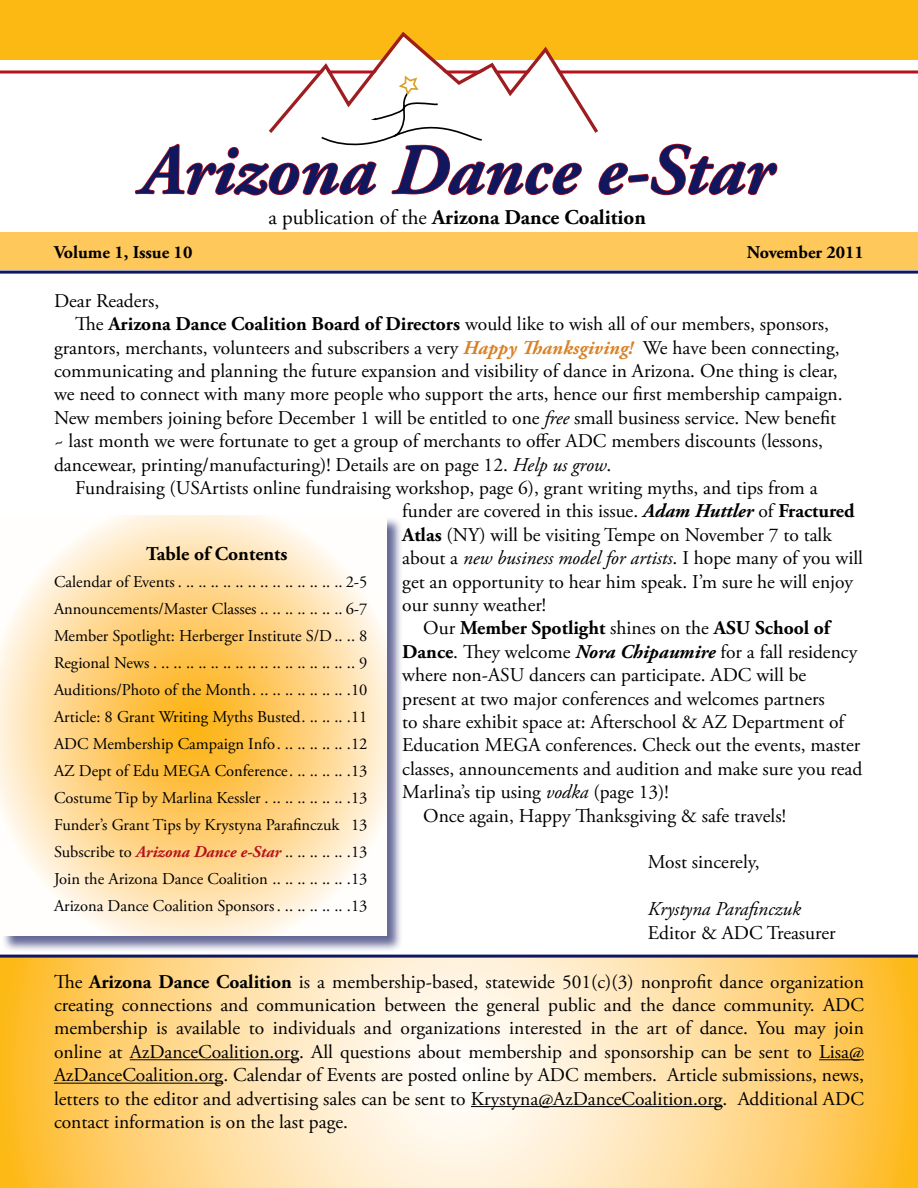
<style>
.page{position:relative;width:918px;height:1188px;background:#fff}
.page>*{position:absolute;margin:0;border:0;box-sizing:border-box;transform-origin:0 0}
.t1{font:italic 700 72px "Adobe Garamond Pro";color:#11175e}
.t2{font:700 21px "Adobe Garamond Pro";color:#000}
.t3{font:19.5px/23.4px "Adobe Garamond Pro";color:#000;text-align:justify}
.t4{font:italic 19.5px "Adobe Garamond Pro";color:#000}
.t5{font:700 19.5px "Adobe Garamond Pro";color:#000}
.t6{font:700 18px "Adobe Garamond Pro";color:#000}
.t7{font:16.5px/27px "Adobe Garamond Pro";color:#000;text-align:justify}
.s1{font-weight:400}
.s2{font-weight:700}
.s3{font-weight:700;font-style:italic;color:#d88228}
.s4{font-style:italic}
.s5{font-weight:700;font-style:italic}
.s6{font-style:normal}
.s7{font-weight:700;font-style:italic;color:#b5121b}
</style>
<div class="page">
<svg style="left:0;top:70px;width:918px;height:4px"></svg>
<svg style="left:0;top:958px;width:918px;height:230px;background:#fedd9b"></svg>
<div style="left:0;top:0;width:918px;height:59px;background:#fdb913"></div>
<div style="left:0;top:232px;width:918px;height:38px;background:#ffc85b"></div>
<hr style="left:130px;top:1059px;width:169px;height:1px;background:#000">
<hr style="left:819px;top:1059px;width:45px;height:1px;background:#000">
<hr style="left:54px;top:1083px;width:169px;height:1px;background:#000">
<hr style="left:471px;top:1106px;width:252px;height:1px;background:#000">
<hr style="left:0;top:271px;width:918px;height:3px;background:#11175e">
<hr style="left:0;top:955px;width:918px;height:3px;background:#11175e">
<svg style="left:134px;top:31px;width:644px;height:243px"></svg>
<div style="left:1px;top:516px;width:402px;height:436px;background:#11175e;opacity:.65"></div>
<svg style="left:1px;top:516px;width:385px;height:420px;background:#fedfa5"></svg>
<h1 class="t1" style="left:141px;top:129px;width:633px">Arizona Dance e-Star</h1>
<p class="t2" style="left:268px;top:205px;width:379px"><span class="s1">a publication of the</span> Arizona Dance Coalition</p>
<p class="t6" style="left:54px;top:241px;width:140px">Volume 1, Issue 10</p>
<p class="t6" style="left:747px;top:241px;width:119px">November 2011</p>
<p class="t3" style="left:54px;top:290px;width:107px">Dear Readers,</p>
<p class="t3" style="left:75px;top:313px;width:756px">The <span class="s2">Arizona Dance Coalition Board of Directors</span> would like to wish all of our members, sponsors,</p>
<p class="t3" style="left:54px;top:336px;width:787px">grantors, merchants, volunteers and subscribers a very <span class="s3">Happy Thanksgiving!</span> We have been connecting,</p>
<p class="t3" style="left:54px;top:360px;width:785px">communicating and planning the future expansion and visibility of dance in Arizona. One thing is clear,</p>
<p class="t3" style="left:54px;top:383px;width:790px">we need to connect with many more people who support the arts, hence our first membership campaign.</p>
<p class="t3" style="left:54px;top:407px;width:784px">New members joining before December 1 will be entitled to one <span class="s4">free</span> small business service. New benefit</p>
<p class="t3" style="left:54px;top:430px;width:771px">~ last month we were fortunate to get a group of merchants to offer ADC members discounts (lessons,</p>
<p class="t3" style="left:54px;top:453px;width:559px">dancewear, printing/manufacturing)! Details are on page 12. <span class="s4">Help us grow</span>.</p>
<p class="t3" style="left:75px;top:477px;width:744px">Fundraising (USArtists online fundraising workshop, page 6), grant writing myths, and tips from a</p>
<p class="t3" style="left:402px;top:500px;width:454px">funder are covered in this issue. <span class="s5">Adam Huttler</span> of <span class="s2">Fractured</span></p>
<p class="t3" style="left:402px;top:524px;width:431px"><span class="s2">Atlas</span> (NY) will be visiting Tempe on November 7 to talk</p>
<p class="t4" style="left:402px;top:546px;width:462px"><span class="s6">about a</span> new business model for artists<span class="s6">. I hope many of you will</span></p>
<p class="t3" style="left:402px;top:570px;width:452px">get an opportunity to hear him speak. I’m sure he will enjoy</p>
<p class="t3" style="left:402px;top:594px;width:145px">our sunny weather!</p>
<p class="t5" style="left:423px;top:617px;width:408px"><span class="s1">Our</span> Member Spotlight <span class="s1">shines on the</span> ASU School of</p>
<p class="t3" style="left:402px;top:641px;width:456px"><span class="s2">Dance</span>. They welcome <span class="s5">Nora Chipaumire</span> for a fall residency</p>
<p class="t3" style="left:402px;top:664px;width:405px">where non-ASU dancers can participate. ADC will be</p>
<p class="t3" style="left:402px;top:687px;width:424px">present at two major conferences and welcomes partners</p>
<p class="t3" style="left:402px;top:711px;width:443px">to share exhibit space at: Afterschool &amp; AZ Department of</p>
<p class="t3" style="left:402px;top:734px;width:459px">Education MEGA conferences. Check out the events, master</p>
<p class="t3" style="left:402px;top:758px;width:462px">classes, announcements and audition and make sure you read</p>
<p class="t3" style="left:402px;top:781px;width:268px">Marlina’s tip using <span class="s4">vodka</span> (page 13)!</p>
<p class="t3" style="left:423px;top:804px;width:364px">Once again, Happy Thanksgiving &amp; safe travels!</p>
<p class="t3" style="left:648px;top:851px;width:113px">Most sincerely,</p>
<p class="t4" style="left:648px;top:897px;width:154px">Krystyna Parafinczuk</p>
<p class="t3" style="left:648px;top:921px;width:189px">Editor &amp; ADC Treasurer</p>
<p class="t5" style="left:146px;top:543px;width:143px">Table of Contents</p>
<p class="t7" style="left:54px;top:569px;width:315px">Calendar of Events.. . . . . . . . . . . . . . . . . . . . . . . . . . 2-5<br>Announcements/Master Classes . . . . . . . . . . . . . 6-7<br>Member Spotlight: Herberger Institute S/D. . . . 8<br>Regional News.. . .. .. .. .. .. .. .. .. .. .. .. .. .. .. .. .9<br>Auditions/Photo of the Month.. . . . . . . . . . . . . . . .10<br>Article: 8 Grant Writing Myths Busted.. . . . . . . .11<br>ADC Membership Campaign Info.. . . . . . . . . . . .12<br>AZ Dept of Edu MEGA Conference.. . . . . . . . . .13<br>Costume Tip by Marlina Kessler.. . . . . . . . . . . . . .13<br>Funder’s Grant Tips by Krystyna Parafinczuk 13<br>Subscribe to <span class="s7">Arizona Dance e-Star</span>...........</p>
<p class="t7" style="left:351px;top:839px;width:18px">13</p>
<p class="t7" style="left:54px;top:866px;width:220px">Join the Arizona Dance Coalition.............</p>
<p class="t7" style="left:54px;top:866px;width:315px;text-align:right">13<br>Arizona Dance Coalition Sponsors.. . . . . . . . . . . .13</p>
<p class="t3" style="left:54px;top:970px;width:812px">The <span class="s2">Arizona Dance Coalition</span> is a membership-based, statewide 501(c)(3) nonprofit dance organization creating connections and communication between the general public and the dance community. ADC membership is available to individuals and organizations interested in the art of dance. You may join online at AzDanceCoalition.org. All questions about membership and sponsorship can be sent to Lisa@ AzDanceCoalition.org. Calendar of Events are posted online by ADC members. Article submissions, news, letters to the editor and advertising sales can be sent to Krystyna@AzDanceCoalition.org. Additional ADC contact information is on the last page.</p>
</div>
